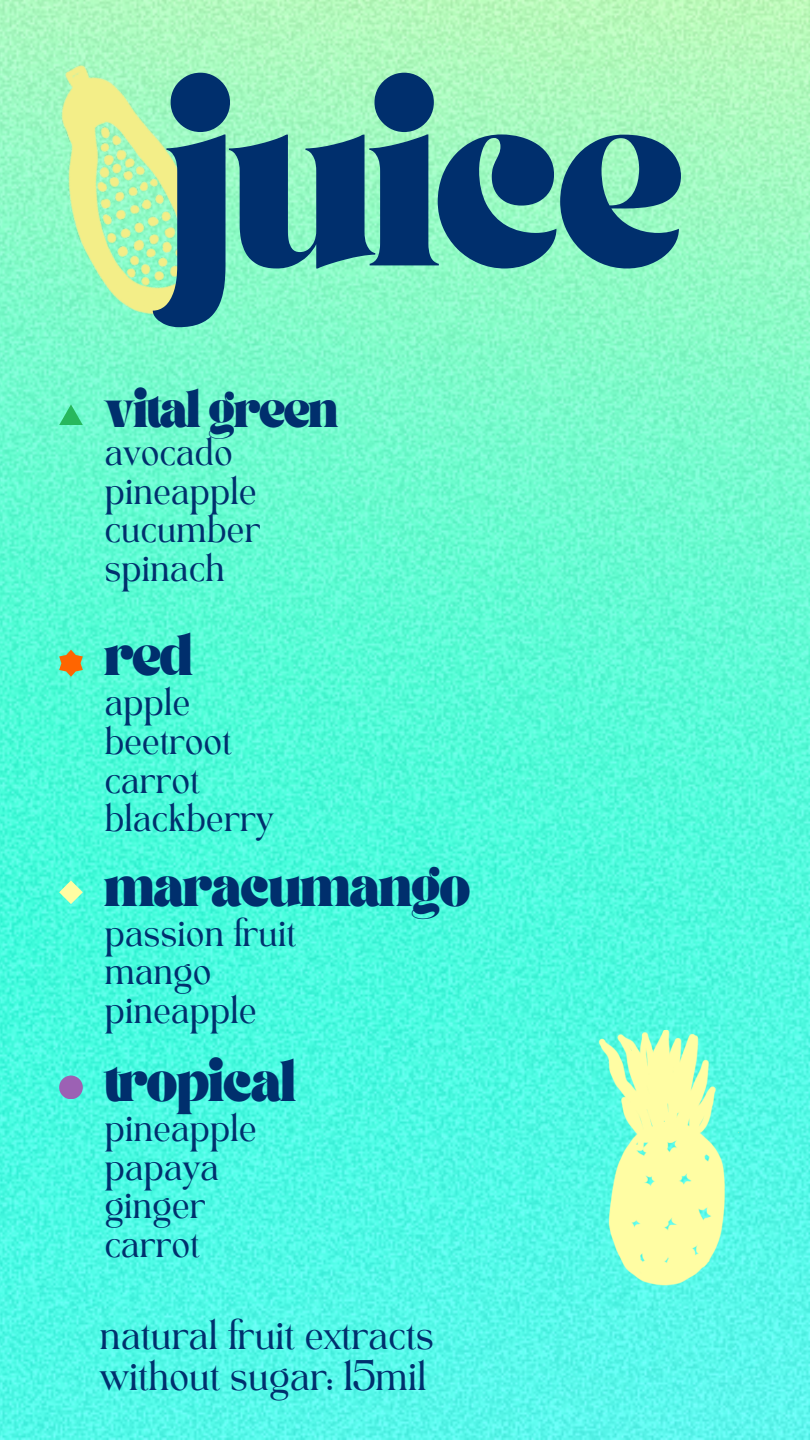
<style>
.page{position:relative;width:810px;height:1440px;background:#fff}
.page>*{position:absolute;margin:0;border:0;box-sizing:border-box;transform-origin:0 0}
.t1{font:700 160.9px "TANASHFORD";letter-spacing:-.055em;color:#002f6d}
.t2{font:700 36.6px "TANASHFORD";letter-spacing:-.055em;color:#002f6d}
.t3{font:700 33.2px "TANASHFORD";letter-spacing:-.055em;color:#002f6d}
.t4{font:29.9px/41.2px "TAN Angleton";letter-spacing:-.055em;color:#002f6d}
.t5{font:28px "TAN Angleton";letter-spacing:-.055em;color:#002f6d}
</style>
<div class="page">
<img style="left:0;top:0;width:810px;height:1440px">
<img style="left:0;top:0;width:266px;height:383px">
<svg style="left:59px;top:404px;width:24px;height:21px"></svg>
<svg style="left:59px;top:650px;width:24px;height:27px"></svg>
<svg style="left:59px;top:880px;width:24px;height:24px"></svg>
<div style="left:59px;top:1076px;width:24px;height:23px;background:#9c61b4;border-radius:50%"></div>
<img style="left:545px;top:1030px;width:232px;height:320px">
<p class="t1" style="left:165px;top:73px;width:519px">juice</p>
<p class="t3" style="left:104px;top:387px;width:236px">vital green</p>
<p class="t5" style="left:104px;top:436px;width:131px">avocado</p>
<p class="t5" style="left:104px;top:475px;width:155px">pineapple</p>
<p class="t5" style="left:104px;top:514px;width:159px">cucumber</p>
<p class="t5" style="left:104px;top:553px;width:124px">spinach</p>
<p class="t2" style="left:104px;top:632px;width:91px">red</p>
<p class="t5" style="left:104px;top:686px;width:89px">apple</p>
<p class="t5" style="left:104px;top:725px;width:130px">beetroot</p>
<p class="t5" style="left:104px;top:764px;width:98px">carrot</p>
<p class="t5" style="left:104px;top:803px;width:172px">blackberry</p>
<p class="t2" style="left:104px;top:862px;width:369px">maracumango</p>
<p class="t5" style="left:104px;top:917px;width:194px">passion fruit</p>
<p class="t5" style="left:104px;top:956px;width:110px">mango</p>
<p class="t5" style="left:104px;top:995px;width:155px">pineapple</p>
<p class="t2" style="left:104px;top:1057px;width:194px">tropical</p>
<p class="t5" style="left:104px;top:1112px;width:155px">pineapple</p>
<p class="t5" style="left:104px;top:1151px;width:118px">papaya</p>
<p class="t5" style="left:104px;top:1190px;width:104px">ginger</p>
<p class="t5" style="left:104px;top:1229px;width:98px">carrot</p>
<p class="t4" style="left:99px;top:1318px;width:337px">natural fruit extracts without sugar: 15mil</p>
</div>
